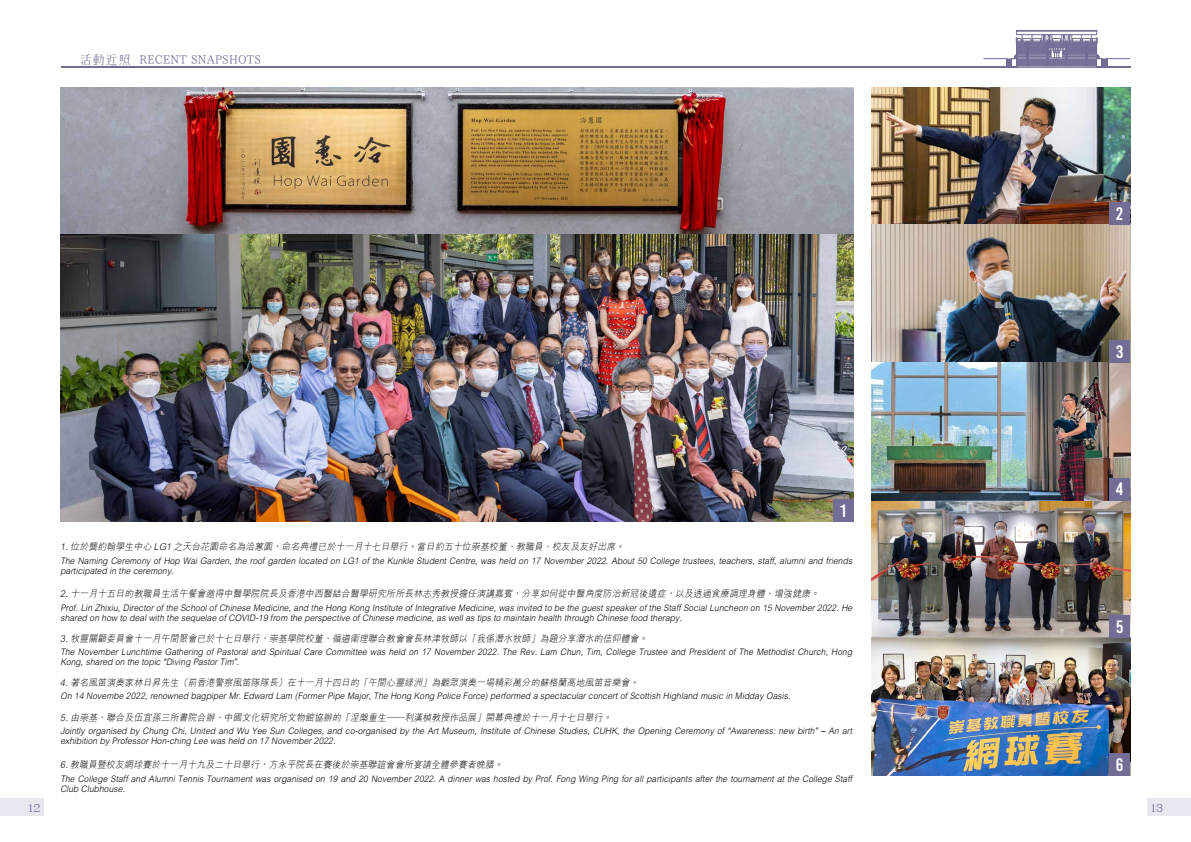
<style>
.page{position:relative;width:1191px;height:842px;background:#fff}
.page>*{position:absolute;margin:0;border:0;box-sizing:border-box;transform-origin:0 0}
.t1{font:18px "Bebas Kai";color:#fff}
.t2{font:12px "Tsuku Min Pro L";letter-spacing:.02em;color:#716d94;scale:.94 1}
.t3{font:12px "XANO mincho U32";color:#716d94}
.t4{font:italic 300 9.5px "M Hei HK";color:#000;scale:.94 1}
.t5{font:italic 300 9px/10px "M Hei HK";color:#000;scale:.94 1}
.s1{font-family:"Kochi Mincho"}
.s2{font-family:"Arial";font-weight:400}
</style>
<div class="page">
<div style="left:0;top:799px;width:43px;height:17px;background:#e7e7ef"></div>
<div style="left:1148px;top:799px;width:43px;height:17px;background:#e7e7ef"></div>
<hr style="left:61px;top:67px;width:1069px;height:1px;background:#716d94">
<svg style="left:983px;top:30px;width:146px;height:37px"></svg>
<hr style="left:1017px;top:58px;width:79px;height:1px;background:#716d94">
<img style="left:61px;top:88px;width:792px;height:434px">
<img style="left:871px;top:87px;width:259px;height:688px">
<div style="left:832px;top:499px;width:21px;height:23px;background:#716d94"></div>
<div style="left:1109px;top:203px;width:21px;height:22px;background:#716d94"></div>
<div style="left:1109px;top:340px;width:21px;height:22px;background:#716d94"></div>
<div style="left:1109px;top:478px;width:21px;height:22px;background:#716d94"></div>
<div style="left:1109px;top:616px;width:21px;height:22px;background:#716d94"></div>
<div style="left:1109px;top:753px;width:21px;height:22px;background:#716d94"></div>
<h2 class="t2" style="left:80px;top:49px;width:194px"><span class="s1">活動近照</span> RECENT SNAPSHOTS</h2>
<h1 class="t1" style="left:840px;top:501px;width:8px">1</h1>
<p class="t4" style="left:60px;top:540px;width:604px">1.位於龔約翰學生中心 LG1 之天台花園命名為洽蕙園，命名典禮已於十一月十七日舉行。當日約五十位崇基校董、教職員、校友及友好出席。</p>
<p class="t5" style="left:60px;top:555px;width:846px">The Naming Ceremony of Hop Wai Garden, the roof garden located on LG1 of the Kunkle Student Centre, was held on 17 November 2022. About 50 College trustees, teachers, staff, alumni and friends participated in the ceremony.</p>
<p class="t4" style="left:60px;top:587px;width:811px">2.十一月十五日的教職員生活午餐會邀得中醫學院院長及香港中西醫結合醫學研究所所長林志秀教授擔任演講嘉賓，分享如何從中醫角度防治新冠後遺症，以及透過食療調理身體、增強健康。</p>
<p class="t5" style="left:60px;top:602px;width:846px">Prof.Lin Zhixiu,Directorofthe SchoolofChinese Medicine,and the Hong Kong Institute ofIntegrative Medicine,was invited to be the guestspeakerofthe StaffSocialLuncheon on 15 November2022.He shared on how to dealwith the sequelae ofCOVID-19 from the perspective ofChinese medicine,as wellas tips to maintain health through Chinese food therapy.</p>
<p class="t4" style="left:60px;top:632px;width:629px">3.牧靈關顧委員會十一月午間聚會已於十七日舉行，崇基學院校董、循道衞理聯合教會會長林津牧師以「我係潛水牧師」為題分享潛水的信仰體會。</p>
<p class="t5" style="left:60px;top:647px;width:846px">The November Lunchtime Gathering of Pastoral and Spiritual Care Committee was held on 17 November 2022. The Rev. Lam Chun, Tim, College Trustee and President of The Methodist Church, Hong<br>Kong,shared on the topic <span class="s2">“</span>Diving PastorTim<span class="s2">”</span>.</p>
<p class="t4" style="left:60px;top:676px;width:619px">4.著名風笛演奏家林日昇先生（前香港警察風笛隊隊長）在十一月十四日的「午間心靈綠洲」為觀眾演奏一場精彩萬分的蘇格蘭高地風笛音樂會。</p>
<p class="t5" style="left:60px;top:690px;width:780px">On 14 Novembe 2022,renowned bagpiperMr.Edward Lam (FormerPipe Major,The Hong Kong Police Force)performed a spectacularconcertofScottish Highland music in Midday Oasis.</p>
<p class="t4" style="left:60px;top:710px;width:590px">5.由崇基、聯合及伍宜孫三所書院合辦、中國文化研究所文物館協辦的「涅槃重生─利漢楨教授作品展」開幕典禮於十一月十七日舉行。</p>
<p class="t5" style="left:60px;top:725px;width:846px">Jointly organised by Chung Chi, United and Wu Yee Sun Colleges, and co-organised by the Art Museum, Institute of Chinese Studies, CUHK, the Opening Ceremony of <span class="s2">“</span>Awareness: new birth<span class="s2">” –</span> An art exhibition by ProfessorHon-ching Lee was held on 17 November2022.</p>
<p class="t4" style="left:60px;top:758px;width:475px">6. 教職員暨校友網球賽於十一月十九及二十日舉行，方永平院長在賽後於崇基聯誼會會所宴請全體參賽者晚膳。</p>
<p class="t5" style="left:60px;top:773px;width:846px">The College Staff and Alumni Tennis Tournament was organised on 19 and 20 November 2022. A dinner was hosted by Prof. Fong Wing Ping for all participants after the tournament at the College Staff<br>Club Clubhouse.</p>
<h1 class="t1" style="left:1116px;top:204px;width:8px">2</h1>
<h1 class="t1" style="left:1116px;top:342px;width:9px">3</h1>
<h1 class="t1" style="left:1116px;top:479px;width:9px">4</h1>
<h1 class="t1" style="left:1116px;top:617px;width:9px">5</h1>
<h1 class="t1" style="left:1115px;top:755px;width:9px">6</h1>
<h2 class="t3" style="left:28px;top:801px;width:14px">12</h2>
<h2 class="t3" style="left:1150px;top:801px;width:14px">13</h2>
</div>
